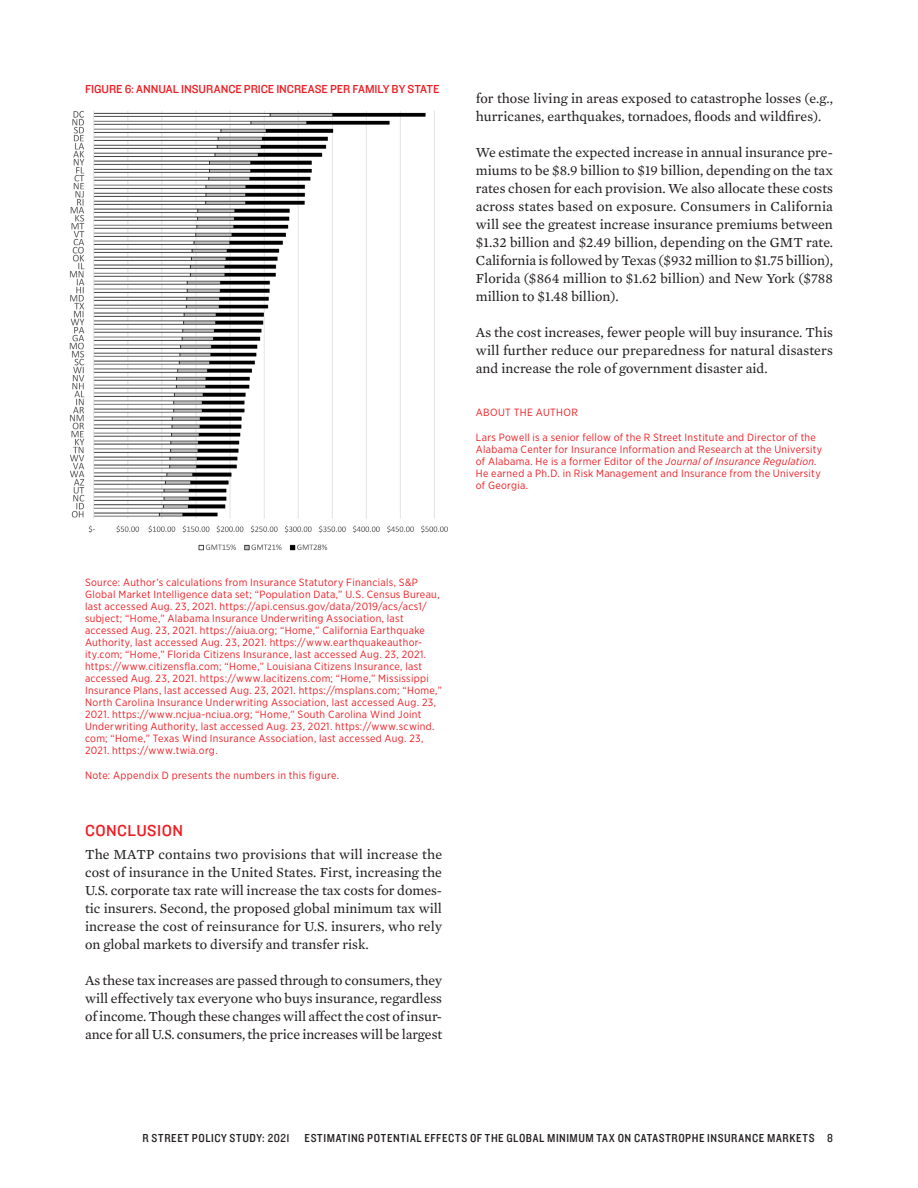
<style>
.page{position:relative;width:918px;height:1188px;background:#fff}
.page>*{position:absolute;margin:0;border:0;box-sizing:border-box;transform-origin:0 0}
.mellanrubrik{font:16.5px "Knockout HTF31 Junior Middlewt";letter-spacing:.025em;color:#ee1d23}
.bröd{font:14.1px/18px "Mercury Text G2";color:#231f20;text-align:justify}
.t1{font:12px "Knockout HTF30 Junior Welterwt";letter-spacing:.055em;color:#231f20}
.tabelheader{font:12px "Knockout HTF31 Junior Middlewt";letter-spacing:-.005em;color:#ee1d23}
.source{font:10.5px/12px "Gotham Narrow";letter-spacing:.03em;color:#ee1d23}
.s1{font-style:italic}
</style>
<div class="page">
<img style="left:69px;top:111px;width:379px;height:440px">
<p class="tabelheader" style="left:85px;top:83px;width:356px">FIGURE 6: ANNUAL INSURANCE PRICE INCREASE PER FAMILY BY STATE</p>
<p class="bröd" style="left:476px;top:89px;width:359px">for those living in areas exposed to catastrophe losses (e.g., hurricanes, earthquakes, tornadoes, floods and wildfires).</p>
<p class="bröd" style="left:476px;top:143px;width:359px">We estimate the expected increase in annual insurance pre&shy;miums to be $8.9 billion to $19 billion, depending on the tax rates chosen for each provision. We also allocate these costs across states based on exposure. Consumers in California will see the greatest increase insurance premiums between $1.32 billion and $2.49 billion, depending on the GMT rate.<br>California is followed by Texas ($932 million to $1.75 billion), Florida ($864 million to $1.62 billion) and New York ($788 million to $1.48 billion).</p>
<p class="bröd" style="left:476px;top:323px;width:359px">As the cost increases, fewer people will buy insurance. This will further reduce our preparedness for natural disasters and increase the role of government disaster aid.</p>
<p class="source" style="left:476px;top:406px;width:104px">ABOUT THE AUTHOR</p>
<p class="source" style="left:476px;top:431px;width:348px">Lars Powell is a senior fellow of the R Street Institute and Director of the Alabama Center for Insurance Information and Research at the University of Alabama. He is a former Editor of the <span class="s1">Journal of Insurance Regulation</span>.<br>He earned a Ph.D. in Risk Management and Insurance from the University of Georgia.</p>
<p class="source" style="left:85px;top:576px;width:358px">Source: Author’s calculations from Insurance Statutory Financials, S&amp;P Global Market Intelligence data set; “Population Data,” U.S. Census Bureau, last accessed Aug. 23, 2021. https://api.census.gov/data/2019/acs/acs1/ subject; “Home,” Alabama Insurance Underwriting Association, last accessed Aug. 23, 2021. https://aiua.org; “Home,” California Earthquake Authority, last accessed Aug. 23, 2021. https://www.earthquakeauthor&shy;ity.com; “Home,” Florida Citizens Insurance, last accessed Aug. 23, 2021. https://www.citizensfla.com; “Home,” Louisiana Citizens Insurance, last accessed Aug. 23, 2021. https://www.lacitizens.com; “Home,” Mississippi Insurance Plans, last accessed Aug. 23, 2021. https://msplans.com; “Home,” North Carolina Insurance Underwriting Association, last accessed Aug. 23, 2021. https://www.ncjua-nciua.org; “Home,” South Carolina Wind Joint Underwriting Authority, last accessed Aug. 23, 2021. https://www.scwind. com; “Home,” Texas Wind Insurance Association, last accessed Aug. 23, 2021. https://www.twia.org.</p>
<p class="source" style="left:85px;top:769px;width:256px">Note: Appendix D presents the numbers in this figure.</p>
<p class="mellanrubrik" style="left:85px;top:822px;width:99px">CONCLUSION</p>
<p class="bröd" style="left:85px;top:845px;width:359px">The MATP contains two provisions that will increase the cost of insurance in the United States. First, increasing the U.S. corporate tax rate will increase the tax costs for domes&shy;tic insurers. Second, the proposed global minimum tax will increase the cost of reinsurance for U.S. insurers, who rely on global markets to diversify and transfer risk.</p>
<p class="bröd" style="left:85px;top:971px;width:359px">As these tax increases are passed through to consumers, they will effectively tax everyone who buys insurance, regardless of income. Though these changes will affect the cost of insur&shy;ance for all U.S. consumers, the price increases will be largest</p>
<p class="t1" style="left:143px;top:1132px;width:692px">R STREET POLICY STUDY: 2021 ESTIMATING POTENTIAL EFFECTS OF THE GLOBAL MINIMUM TAX ON CATASTROPHE INSURANCE MARKETS 8</p>
</div>
